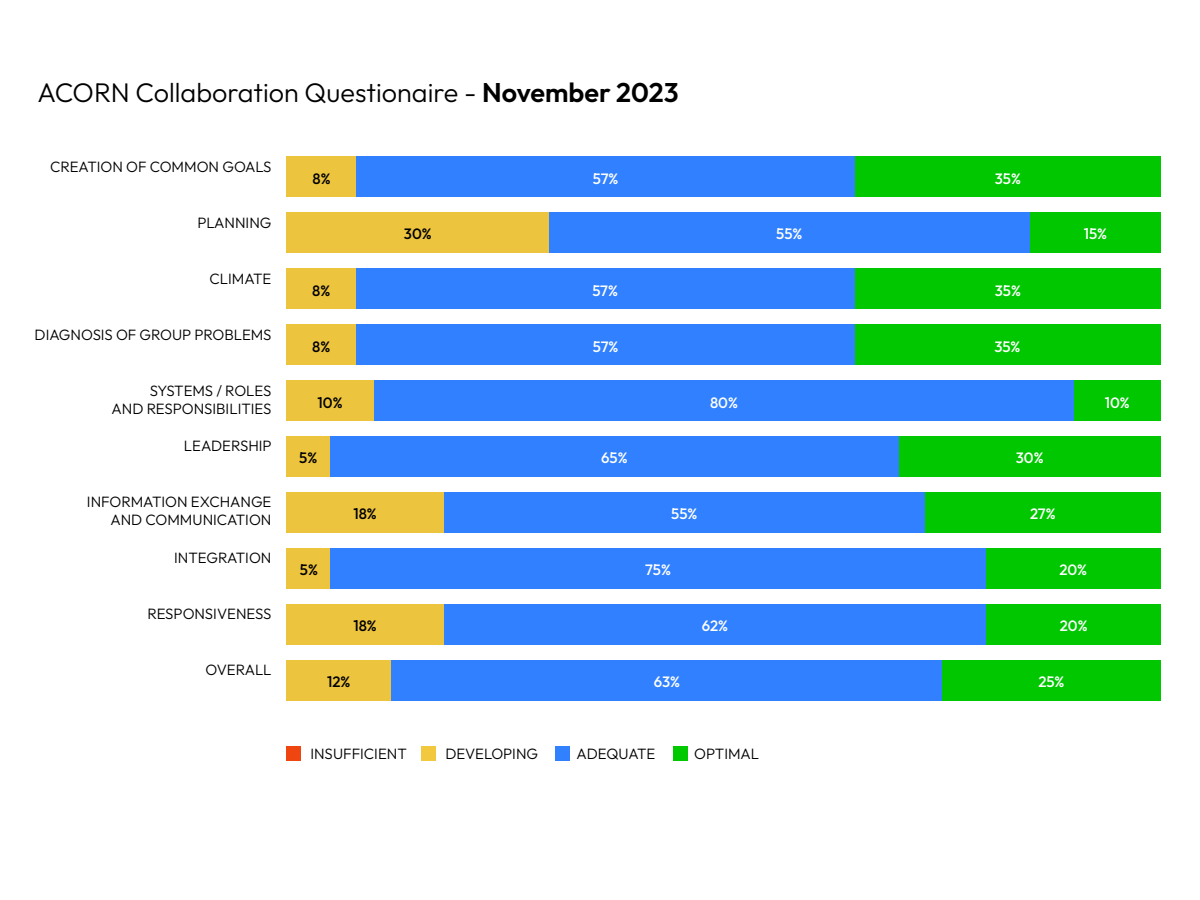
<style>
.page{position:relative;width:1200px;height:900px;background:#fff}
.page>*{position:absolute;margin:0;border:0;box-sizing:border-box;transform-origin:0 0}
.t1{font:300 27px "Outfit";color:#000}
.t2{font:300 15px/18px "Outfit";color:#000;text-align:right}
.t3{font:500 15px "Outfit";color:#fff}
.t4{font:500 15px "Outfit";color:#000}
.s1{font-weight:600}
</style>
<div class="page">
<div style="left:855px;top:157px;width:306px;height:40px;background:#00c700"></div>
<div style="left:1030px;top:213px;width:131px;height:40px;background:#00c700"></div>
<div style="left:855px;top:269px;width:306px;height:40px;background:#00c700"></div>
<div style="left:855px;top:325px;width:306px;height:40px;background:#00c700"></div>
<div style="left:1074px;top:380px;width:87px;height:41px;background:#00c700"></div>
<div style="left:899px;top:436px;width:262px;height:41px;background:#00c700"></div>
<div style="left:925px;top:492px;width:236px;height:41px;background:#00c700"></div>
<div style="left:986px;top:548px;width:175px;height:41px;background:#00c700"></div>
<div style="left:986px;top:604px;width:175px;height:41px;background:#00c700"></div>
<div style="left:942px;top:660px;width:219px;height:40px;background:#00c700"></div>
<div style="left:356px;top:157px;width:499px;height:40px;background:#3080ff"></div>
<div style="left:549px;top:213px;width:481px;height:40px;background:#3080ff"></div>
<div style="left:356px;top:269px;width:499px;height:40px;background:#3080ff"></div>
<div style="left:356px;top:325px;width:499px;height:40px;background:#3080ff"></div>
<div style="left:374px;top:380px;width:700px;height:41px;background:#3080ff"></div>
<div style="left:330px;top:436px;width:569px;height:41px;background:#3080ff"></div>
<div style="left:444px;top:492px;width:481px;height:41px;background:#3080ff"></div>
<div style="left:330px;top:548px;width:656px;height:41px;background:#3080ff"></div>
<div style="left:444px;top:604px;width:542px;height:41px;background:#3080ff"></div>
<div style="left:391px;top:660px;width:551px;height:40px;background:#3080ff"></div>
<div style="left:286px;top:157px;width:70px;height:40px;background:#edc43d"></div>
<div style="left:286px;top:213px;width:263px;height:40px;background:#edc43d"></div>
<div style="left:286px;top:269px;width:70px;height:40px;background:#edc43d"></div>
<div style="left:286px;top:325px;width:70px;height:40px;background:#edc43d"></div>
<div style="left:286px;top:380px;width:88px;height:41px;background:#edc43d"></div>
<div style="left:286px;top:436px;width:44px;height:41px;background:#edc43d"></div>
<div style="left:286px;top:492px;width:158px;height:41px;background:#edc43d"></div>
<div style="left:286px;top:548px;width:44px;height:41px;background:#edc43d"></div>
<div style="left:286px;top:604px;width:158px;height:41px;background:#edc43d"></div>
<div style="left:286px;top:660px;width:105px;height:40px;background:#edc43d"></div>
<div style="left:286px;top:746px;width:15px;height:15px;background:#ee4511"></div>
<div style="left:421px;top:746px;width:15px;height:15px;background:#f1c83e"></div>
<div style="left:555px;top:746px;width:15px;height:15px;background:#3181ff"></div>
<div style="left:673px;top:746px;width:15px;height:15px;background:#00c900"></div>
<p class="t1" style="left:38px;top:77px;width:643px">ACORN Collaboration Questionaire - <span class="s1">November 2023</span></p>
<p class="t2" style="left:50px;top:157px;width:223px">CREATION OF COMMON GOALS</p>
<p class="t2" style="left:197px;top:213px;width:76px">PLANNING</p>
<p class="t2" style="left:209px;top:269px;width:64px">CLIMATE</p>
<p class="t2" style="left:35px;top:325px;width:238px">DIAGNOSIS OF GROUP PROBLEMS</p>
<p class="t2" style="left:112px;top:381px;width:161px">SYSTEMS / ROLES<br>AND RESPONSIBILITIES</p>
<p class="t2" style="left:184px;top:437px;width:89px">LEADERSHIP</p>
<p class="t2" style="left:87px;top:493px;width:186px">INFORMATION EXCHANGE<br>AND COMMUNICATION</p>
<p class="t2" style="left:174px;top:549px;width:99px">INTEGRATION</p>
<p class="t2" style="left:147px;top:605px;width:126px">RESPONSIVENESS</p>
<p class="t2" style="left:206px;top:661px;width:68px">OVERALL</p>
<p class="t4" style="left:313px;top:170px;width:20px">8%</p>
<p class="t4" style="left:312px;top:282px;width:20px">8%</p>
<p class="t4" style="left:312px;top:338px;width:20px">8%</p>
<p class="t4" style="left:318px;top:394px;width:27px">10%</p>
<p class="t4" style="left:299px;top:450px;width:20px">5%</p>
<p class="t4" style="left:300px;top:562px;width:20px">5%</p>
<p class="t4" style="left:353px;top:506px;width:25px">18%</p>
<p class="t4" style="left:353px;top:618px;width:25px">18%</p>
<p class="t4" style="left:327px;top:673px;width:25px">12%</p>
<p class="t4" style="left:404px;top:225px;width:29px">30%</p>
<p class="t3" style="left:593px;top:170px;width:27px">57%</p>
<p class="t3" style="left:592px;top:282px;width:27px">57%</p>
<p class="t3" style="left:593px;top:338px;width:27px">57%</p>
<p class="t3" style="left:601px;top:450px;width:28px">65%</p>
<p class="t3" style="left:710px;top:394px;width:29px">80%</p>
<p class="t3" style="left:671px;top:506px;width:28px">55%</p>
<p class="t3" style="left:645px;top:562px;width:27px">75%</p>
<p class="t3" style="left:654px;top:673px;width:28px">63%</p>
<p class="t3" style="left:702px;top:618px;width:28px">62%</p>
<p class="t3" style="left:776px;top:225px;width:28px">55%</p>
<p class="t2" style="left:310px;top:745px;width:98px">INSUFFICIENT</p>
<p class="t2" style="left:445px;top:745px;width:94px">DEVELOPING</p>
<p class="t2" style="left:576px;top:745px;width:81px">ADEQUATE</p>
<p class="t2" style="left:694px;top:745px;width:66px">OPTIMAL</p>
<p class="t3" style="left:995px;top:170px;width:28px">35%</p>
<p class="t3" style="left:995px;top:282px;width:28px">35%</p>
<p class="t3" style="left:994px;top:338px;width:28px">35%</p>
<p class="t3" style="left:1016px;top:450px;width:29px">30%</p>
<p class="t3" style="left:1030px;top:506px;width:27px">27%</p>
<p class="t3" style="left:1084px;top:225px;width:25px">15%</p>
<p class="t3" style="left:1105px;top:394px;width:27px">10%</p>
<p class="t3" style="left:1059px;top:562px;width:29px">20%</p>
<p class="t3" style="left:1060px;top:618px;width:29px">20%</p>
<p class="t3" style="left:1038px;top:673px;width:28px">25%</p>
</div>
